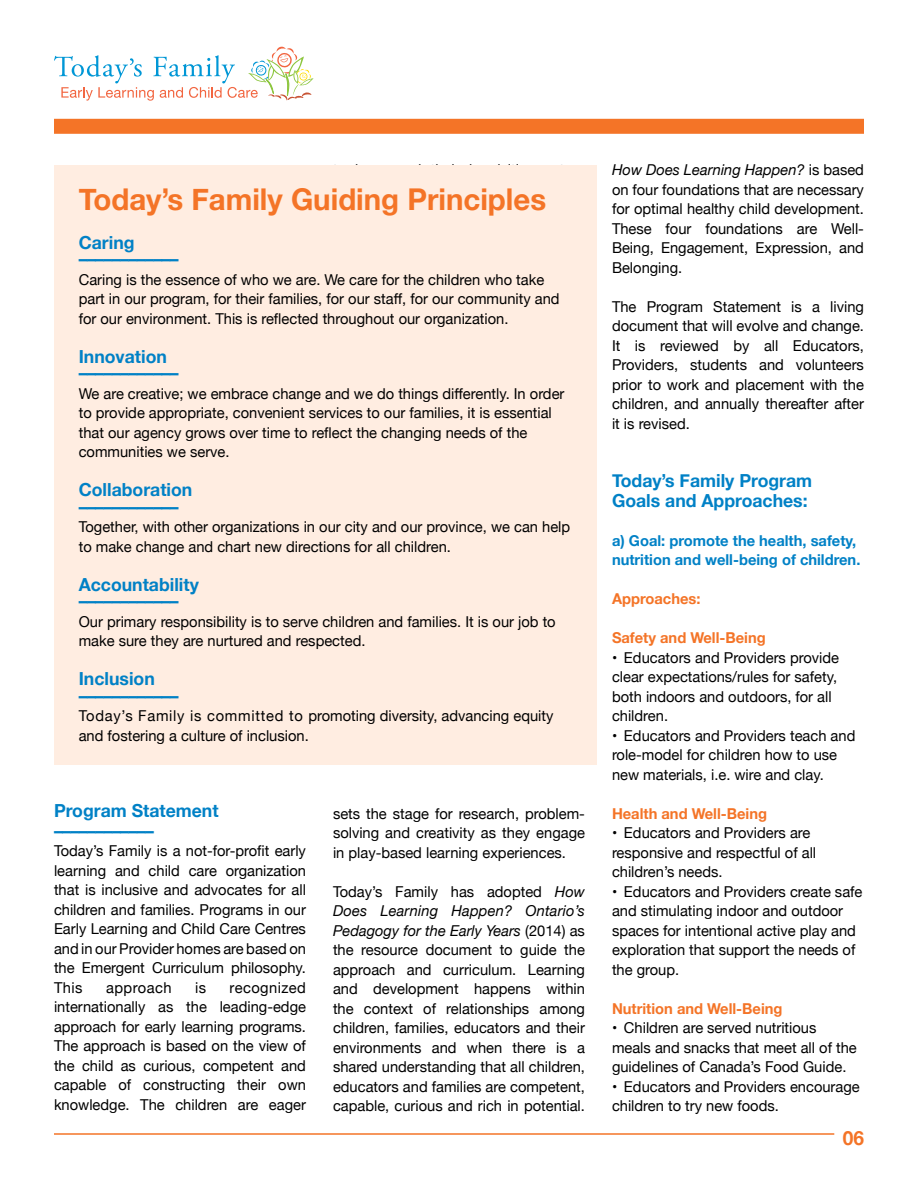
<style>
.page{position:relative;width:918px;height:1188px;background:#fff}
.page>*{position:absolute;margin:0;border:0;box-sizing:border-box;transform-origin:0 0}
.t1{font:700 30px "Helvetica Neue";color:#f47427}
.t2{font:700 19.5px "Helvetica Neue";color:#f47427}
.t3{font:700 18px/16.5px "Helvetica Neue";color:#0081c6}
.t4{font:15px/19.5px "Helvetica Neue";color:#000}
.t5{font:700 15px "Helvetica Neue";color:#f47427}
.t6{font:700 15px/19.5px "Helvetica Neue";color:#0081c6}
.t7{font:15px "Helvetica Neue";letter-spacing:.03em;color:#000}
.s1{font-style:italic}
</style>
<div class="page">
<hr style="left:54px;top:1133px;width:780px;height:2px;background:#f47427">
<div style="left:54px;top:119px;width:810px;height:15px;background:#f47427"></div>
<svg style="left:54px;top:47px;width:260px;height:54px"></svg>
<div style="left:54px;top:165px;width:542px;height:600px;background:#ffede1"></div>
<h1 class="t1" style="left:79px;top:175px;width:469px">Today’s Family Guiding Principles</h1>
<p class="t3" style="left:79px;top:234px;width:102px">Caring ––––––––––––</p>
<p class="t4" style="left:79px;top:270px;width:482px">Caring is the essence of who we are. We care for the children who take part in our program, for their families, for our staff, for our community and for our environment. This is reflected throughout our organization.</p>
<p class="t3" style="left:79px;top:348px;width:102px">Innovation ––––––––––––</p>
<p class="t4" style="left:79px;top:384px;width:487px">We are creative; we embrace change and we do things differently. In order to provide appropriate, convenient services to our families, it is essential that our agency grows over time to reflect the changing needs of the communities we serve.</p>
<p class="t3" style="left:79px;top:482px;width:115px">Collaboration ––––––––––––</p>
<p class="t4" style="left:79px;top:518px;width:493px">Together, with other organizations in our city and our province, we can help to make change and chart new directions for all children.</p>
<p class="t3" style="left:79px;top:576px;width:122px">Accountability ––––––––––––</p>
<p class="t4" style="left:79px;top:612px;width:479px">Our primary responsibility is to serve children and families. It is our job to make sure they are nurtured and respected.</p>
<p class="t3" style="left:79px;top:671px;width:102px">Inclusion ––––––––––––</p>
<p class="t4" style="left:79px;top:707px;width:476px">Today’s Family is committed to promoting diversity, advancing equity and fostering a culture of inclusion.</p>
<p class="t3" style="left:54px;top:802px;width:166px;line-height:19.5px">Program Statement ––––––––––––</p>
<p class="t4" style="left:54px;top:842px;width:254px;text-align:justify">Today’s Family is a not-for-profit early learning and child care organization that is inclusive and advocates for all children and families. Programs in our Early Learning and Child Care Centres and in our Provider homes are based on the Emergent Curriculum philosophy.<br>This</p>
<p class="t4" style="left:54px;top:979px;width:254px;text-align:justify;text-indent:176px">recognized internationally as the leading-edge approach for early learning programs.<br>The approach is based on the view of the child as curious, competent and capable of constructing their own knowledge. The children are eager</p>
<p class="t7" style="left:106px;top:977px;width:67px">approach</p>
<p class="t4" style="left:195px;top:979px;width:13px">is</p>
<p class="t4" style="left:333px;top:804px;width:254px;text-align:justify">sets the stage for research, problem&shy;solving and creativity as they engage in play-based learning experiences.</p>
<p class="t4" style="left:333px;top:882px;width:254px;text-align:justify">Today’s Family has adopted <span class="s1">How Does Learning Happen? Ontario’s Pedagogy for the Early Years</span> (2014) as the resource document to guide the approach and curriculum. Learning and development happens within the context of relationships among children, families, educators and their environments and when there is a shared understanding that all children, educators and families are competent, capable, curious and rich in potential.</p>
<p class="t4" style="left:612px;top:161px;width:254px;text-align:justify"><span class="s1">How Does Learning Happen?</span> is based on four foundations that are necessary for optimal healthy child development.<br>These four foundations are Well-Being, Engagement, Expression, and Belonging.</p>
<p class="t4" style="left:612px;top:298px;width:254px;text-align:justify">The Program Statement is a living document that will evolve and change.<br>It is reviewed by all Educators, Providers, students and volunteers prior to work and placement with the children, and annually thereafter after it is revised.</p>
<p class="t3" style="left:612px;top:472px;width:202px;line-height:19.5px">Today’s Family Program<br>Goals and Approaches:</p>
<p class="t6" style="left:612px;top:531px;width:250px">a) Goal: promote the health, safety, nutrition and well-being of children.</p>
<p class="t5" style="left:612px;top:587px;width:90px">Approaches:</p>
<p class="t5" style="left:612px;top:626px;width:155px">Safety and Well-Being</p>
<p class="t4" style="left:612px;top:649px;width:229px">• Educators and Providers provide clear expectations/rules for safety, both indoors and outdoors, for all children.</p>
<p class="t4" style="left:612px;top:727px;width:245px">• Educators and Providers teach and role-model for children how to use new materials, i.e. wire and clay.</p>
<p class="t5" style="left:612px;top:802px;width:157px">Health and Well-Being</p>
<p class="t4" style="left:612px;top:824px;width:206px">• Educators and Providers are responsive and respectful of all children’s needs.</p>
<p class="t4" style="left:612px;top:883px;width:252px">• Educators and Providers create safe and stimulating indoor and outdoor spaces for intentional active play and exploration that support the needs of the group.</p>
<p class="t5" style="left:612px;top:997px;width:172px">Nutrition and Well-Being</p>
<p class="t4" style="left:612px;top:1019px;width:246px">• Children are served nutritious meals and snacks that meet all of the guidelines of Canada’s Food Guide.</p>
<p class="t4" style="left:612px;top:1078px;width:249px">• Educators and Providers encourage children to try new foods.</p>
<h2 class="t2" style="left:843px;top:1123px;width:23px">06</h2>
</div>
